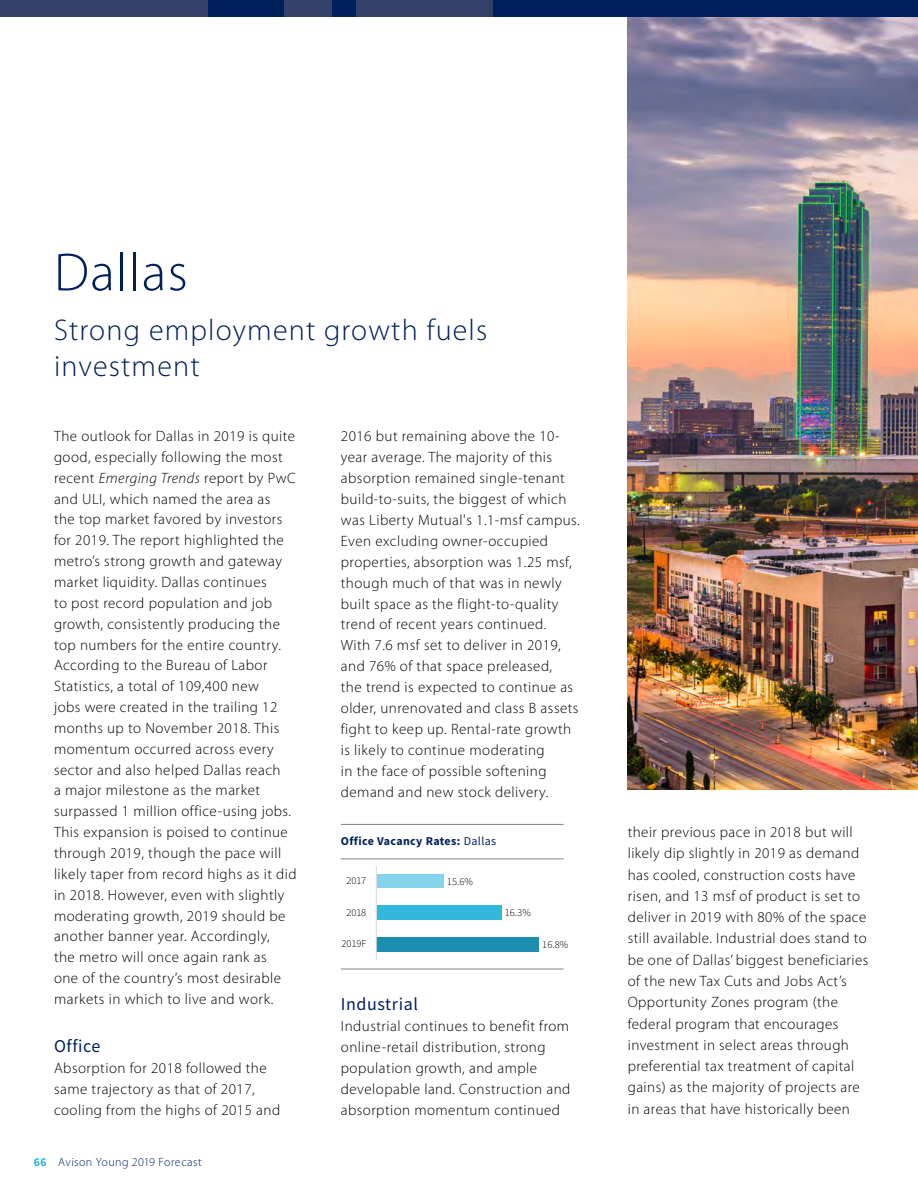
<style>
.page{position:relative;width:918px;height:1188px;background:#fff}
.page>*{position:absolute;margin:0;border:0;box-sizing:border-box;transform-origin:0 0}
.t1{font:300 54px "Myriad Pro";letter-spacing:.025em;color:#00205c}
.t2{font:300 30px/36px "Myriad Pro";letter-spacing:.04em;color:#00205c}
.t3{font:18px "Source Sans Pro";letter-spacing:.03em;color:#00205c}
.t4{font:300 15px/20.9px "Myriad Pro";letter-spacing:.03em;color:#000}
.t5{font:300 12px "Myriad Pro";letter-spacing:.035em;color:#00205c}
.t6{font:700 12px "Source Sans Pro";letter-spacing:.03em;color:#00205c}
.t7{font:300 10.5px "Source Sans Pro";letter-spacing:.005em;color:#000}
.s1{font-style:italic}
.s2{font-family:"Source Sans Pro";font-weight:600;color:#00acd8}
.s3{font-weight:400}
</style>
<div class="page">
<div style="left:0;top:0;width:918px;height:16px;background:#00205c"></div>
<div style="left:284px;top:0;width:47px;height:16px;background:#334069"></div>
<div style="left:0;top:0;width:207px;height:16px;background:#334069"></div>
<div style="left:356px;top:0;width:136px;height:16px;background:#334069"></div>
<img style="left:607px;top:16px;width:311px;height:774px">
<hr style="left:341px;top:824px;width:223px;height:1px;background:#808285">
<hr style="left:341px;top:859px;width:223px;height:1px;background:#808285">
<hr style="left:341px;top:969px;width:223px;height:1px;background:#808285">
<div style="left:377px;top:874px;width:67px;height:14px;background:#84d4ec"></div>
<div style="left:377px;top:906px;width:124px;height:14px;background:#32b8df"></div>
<div style="left:377px;top:937px;width:162px;height:14px;background:#1c8fb1"></div>
<hr style="left:376px;top:866px;width:1px;height:93px;background:#d9d9d9">
<h1 class="t1" style="left:54px;top:240px;width:135px">Dallas</h1>
<h2 class="t2" style="left:54px;top:311px;width:435px">Strong employment growth fuels investment</h2>
<p class="t4" style="left:54px;top:425px;width:244px">The outlook for Dallas in 2019 is quite good, especially following the most recent <span class="s1">Emerging Trends</span> report by PwC and ULI, which named the area as<br>the top market favored by investors for 2019. The report highlighted the metro’s strong growth and gateway market liquidity. Dallas continues<br>to post record population and job growth, consistently producing the top numbers for the entire country.<br>According to the Bureau of Labor Statistics, a total of 109,400 new<br>jobs were created in the trailing 12 months up to November 2018. This momentum occurred across every sector and also helped Dallas reach<br>a major milestone as the market surpassed 1 million office-using jobs.<br>This expansion is poised to continue through 2019, though the pace will likely taper from record highs as it did in 2018. However, even with slightly moderating growth, 2019 should be another banner year. Accordingly,<br>the metro will once again rank as<br>one of the country’s most desirable markets in which to live and work.</p>
<p class="t3" style="left:54px;top:1035px;width:48px">Office</p>
<p class="t4" style="left:54px;top:1057px;width:228px">Absorption for 2018 followed the same trajectory as that of 2017, cooling from the highs of 2015 and</p>
<p class="t5" style="left:34px;top:1155px;width:170px"><span class="s2">66</span> Avison Young 2019 Forecast</p>
<p class="t4" style="left:341px;top:425px;width:240px">2016 but remaining above the 10- year average. The majority of this absorption remained single-tenant build-to-suits, the biggest of which was Liberty Mutual's 1.1-msf campus.<br>Even excluding owner-occupied properties, absorption was 1.25 msf, though much of that was in newly built space as the flight-to-quality trend of recent years continued.<br>With 7.6 msf set to deliver in 2019, and 76% of that space preleased,<br>the trend is expected to continue as older, unrenovated and class B assets fight to keep up. Rental-rate growth is likely to continue moderating<br>in the face of possible softening demand and new stock delivery.</p>
<p class="t6" style="left:341px;top:833px;width:157px">Office Vacancy Rates: <span class="s3">Dallas</span></p>
<p class="t7" style="left:447px;top:875px;width:28px">15.6%</p>
<p class="t7" style="left:505px;top:906px;width:28px">16.3%</p>
<p class="t7" style="left:542px;top:938px;width:28px">16.8%</p>
<p class="t7" style="left:346px;top:874px;width:21px">2017</p>
<p class="t7" style="left:346px;top:906px;width:21px">2018</p>
<p class="t7" style="left:341px;top:937px;width:27px">2019F</p>
<p class="t3" style="left:341px;top:992px;width:79px">Industrial</p>
<p class="t4" style="left:341px;top:1015px;width:231px">Industrial continues to benefit from online-retail distribution, strong population growth, and ample developable land. Construction and absorption momentum continued</p>
<p class="t4" style="left:628px;top:821px;width:242px;line-height:21.3px">their previous pace in 2018 but will likely dip slightly in 2019 as demand has cooled, construction costs have risen, and 13 msf of product is set to deliver in 2019 with 80% of the space still available. Industrial does stand to be one of Dallas’ biggest beneficiaries of the new Tax Cuts and Jobs Act’s Opportunity Zones program (the federal program that encourages investment in select areas through preferential tax treatment of capital gains) as the majority of projects are in areas that have historically been</p>
</div>
